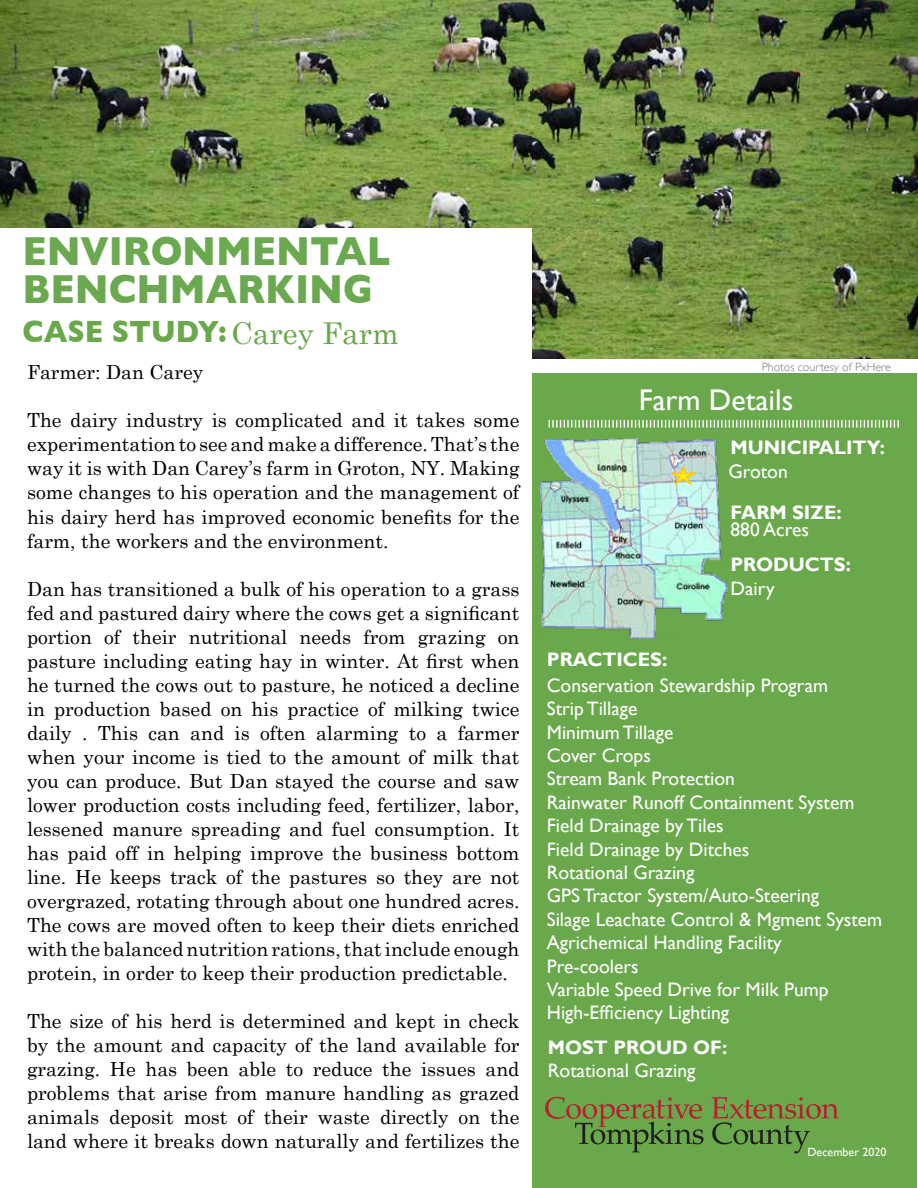
<style>
.page{position:relative;width:918px;height:1188px;background:#fff}
.page>*{position:absolute;margin:0;border:0;box-sizing:border-box;transform-origin:0 0}
.t1{font:700 41.25px/37.5px "Gill Sans";color:#6aa94f;scale:.91 1}
.t2{font:700 31.35px "Gill Sans";color:#6aa84c;scale:.91 1}
.t3{font:30px "Gill Sans";color:#fff}
.t4{font:19.5px/24px "Century Schoolbook";color:#000;text-align:justify}
.t5{font:19.5px/23.4px "Gill Sans";color:#fff}
.t6{font:700 19.5px "Gill Sans";color:#fff}
.t7{font:300 12px "Gill Sans";color:#77787b}
.t8{font:12px "Gill Sans";color:#fff}
.s1{font-family:"Century Schoolbook";font-weight:400;font-size:30px}
</style>
<div class="page">
<div style="left:532px;top:374px;width:385px;height:814px;background:#6aa84c"></div>
<svg style="left:549px;top:420px;width:350px;height:8px"></svg>
<img style="left:540px;top:438px;width:187px;height:200px">
<svg style="left:545px;top:1097px;width:159px;height:55px"></svg>
<svg style="left:712px;top:1097px;width:127px;height:57px"></svg>
<img style="left:0;top:0;width:532px;height:227px">
<svg style="left:664px;top:465px;width:38px;height:23px"></svg>
<img style="left:532px;top:0;width:386px;height:359px">
<h1 class="t1" style="left:22px;top:233px;width:406px">ENVIRONMENTAL<br>BENCHMARKING</h1>
<h2 class="t2" style="left:22px;top:313px;width:415px">CASE STUDY: <span class="s1">Carey Farm</span></h2>
<p class="t4" style="left:27px;top:359px;width:178px">Farmer: Dan Carey</p>
<p class="t4" style="left:27px;top:407px;width:494px">The dairy industry is complicated and it takes some experimentation to see and make a difference. That’s the way it is with Dan Carey’s farm in Groton, NY. Making some changes to his operation and the management of his dairy herd has improved economic benefits for the farm, the workers and the environment.</p>
<p class="t4" style="left:27px;top:575px;width:494px">Dan has transitioned a bulk of his operation to a grass fed and pastured dairy where the cows get a significant portion of their nutritional needs from grazing on pasture including eating hay in winter. At first when he turned the cows out to pasture, he noticed a decline in production based on his practice of milking twice daily . This can and is often alarming to a farmer when your income is tied to the amount of milk that you can produce. But Dan stayed the course and saw lower production costs including feed, fertilizer, labor, lessened manure spreading and fuel consumption. It has paid off in helping improve the business bottom line. He keeps track of the pastures so they are not overgrazed, rotating through about one hundred acres.<br>The cows are moved often to keep their diets enriched with the balanced nutrition rations, that include enough protein, in order to keep their production predictable.</p>
<p class="t4" style="left:27px;top:1007px;width:494px">The size of his herd is determined and kept in check by the amount and capacity of the land available for grazing. He has been able to reduce the issues and problems that arise from manure handling as grazed animals deposit most of their waste directly on the land where it breaks down naturally and fertilizes the</p>
<p class="t7" style="left:762px;top:360px;width:131px">Photos courtesy of PxHere</p>
<h3 class="t3" style="left:639px;top:382px;width:156px">Farm Details</h3>
<p class="t6" style="left:730px;top:436px;width:156px">MUNICIPALITY:</p>
<p class="t5" style="left:728px;top:460px;width:61px">Groton</p>
<p class="t6" style="left:730px;top:501px;width:113px">FARM SIZE:</p>
<p class="t5" style="left:731px;top:518px;width:80px">880 Acres</p>
<p class="t6" style="left:730px;top:552px;width:122px">PRODUCTS:</p>
<p class="t6" style="left:547px;top:647px;width:122px">PRACTICES:</p>
<p class="t5" style="left:730px;top:577px;width:46px">Dairy</p>
<p class="t5" style="left:547px;top:674px;width:337px">Conservation Stewardship Program<br>Strip Tillage<br>Minimum Tillage<br>Cover Crops<br>Stream Bank Protection<br>Rainwater Runoff Containment System<br>Field Drainage by Tiles<br>Field Drainage by Ditches<br>Rotational Grazing<br>GPS Tractor System/Auto-Steering<br>Silage Leachate Control &amp; Mgment System<br>Agrichemical Handling Facility<br>Pre-coolers<br>Variable Speed Drive for Milk Pump<br>High-Efficiency Lighting</p>
<p class="t6" style="left:548px;top:1036px;width:181px">MOST PROUD OF:</p>
<p class="t5" style="left:548px;top:1059px;width:149px">Rotational Grazing</p>
<p class="t8" style="left:808px;top:1145px;width:80px">December 2020</p>
</div>
